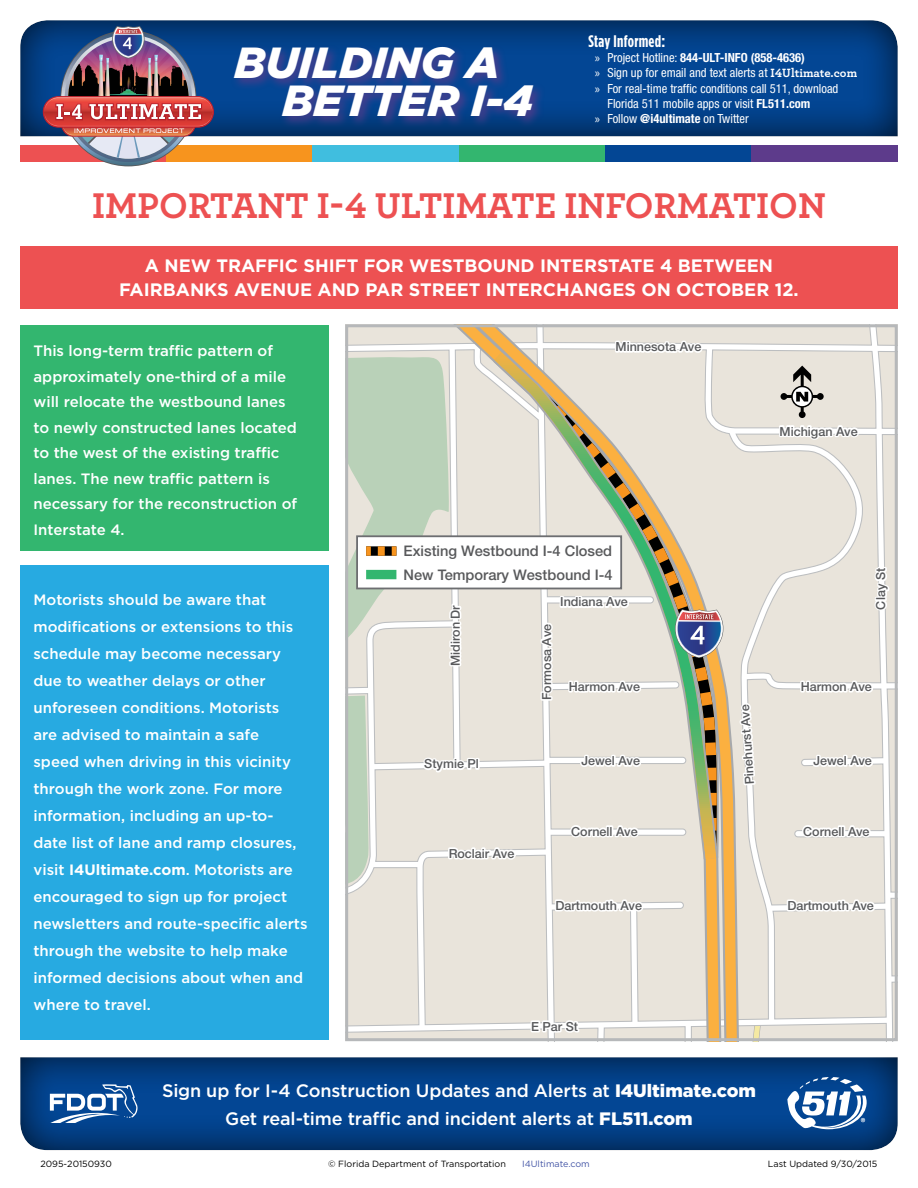
<style>
.page{position:relative;width:918px;height:1188px;background:#fff}
.page>*{position:absolute;margin:0;border:0;box-sizing:border-box;transform-origin:0 0}
.t1{font:italic 900 43.5px/37.5px "Gotham";color:#fff}
.Alert_Header{font:700 37.5px "Archer";color:#ed5152}
.Page_Subheader{font:500 18px "Gotham";letter-spacing:-.01em;color:#fff}
.Alert_Bar{font:700 18px/24px "Gotham";color:#fff;text-align:center}
.t2{font:700 16.8px "Gotham Condensed";letter-spacing:.015em;color:#fff}
.Alert_Bar-2{font:500 15px/27px "Gotham";color:#fff}
.t3{font:500 14.7px/23.9px "Helvetica Neue";color:#58595b}
.t4{font:500 12.6px "Helvetica Neue";color:#58595b}
.t5{font:condensed 12.6px/15px "Helvetica Neue LT Std";color:#fff}
.t6{font:700 condensed 12.6px "Helvetica Neue LT Std";color:#fff}
.t7{font:9px "Gotham";color:#000}
.t8{font:9px "Gotham";color:#4456a6}
.s1{font-family:"Myriad Pro";font-weight:400;font-stretch:normal}
.s2{font-weight:400}
.s3{font-family:"Myriad Pro";font-stretch:normal}
.s4{font-family:"Archer";font-weight:700;font-stretch:normal}
.s5{font-weight:700}
.s6{font-weight:900}
</style>
<div class="page">
<div style="left:20px;top:20px;width:878px;height:118px;background:#000;opacity:.75"></div>
<div style="left:231px;top:44px;width:315px;height:85px;background:#5d3b8b;opacity:.75"></div>
<div style="left:20px;top:145px;width:146px;height:17px;background:#ed5152"></div>
<div style="left:166px;top:145px;width:147px;height:17px;background:#f7941e"></div>
<div style="left:313px;top:145px;width:146px;height:17px;background:#40bedf"></div>
<div style="left:459px;top:145px;width:146px;height:17px;background:#33b66f"></div>
<div style="left:605px;top:145px;width:146px;height:17px;background:#034694"></div>
<div style="left:751px;top:145px;width:147px;height:17px;background:#5d3b8b"></div>
<img style="left:44px;top:24px;width:168px;height:142px">
<div style="left:19px;top:1056px;width:880px;height:96px;background:#000;opacity:.75"></div>
<svg style="left:787px;top:1077px;width:80px;height:52px"></svg>
<svg style="left:50px;top:1084px;width:88px;height:39px"></svg>
<svg style="left:349px;top:328px;width:545px;height:709px;background:#e7e4dc"></svg>
<svg style="left:380px;top:328px;width:363px;height:709px;background:#e8dfd1"></svg>
<svg style="left:478px;top:336px;width:248px;height:537px;background:#e8d7bb"></svg>
<svg style="left:483px;top:341px;width:238px;height:528px;background:#e5dbcc"></svg>
<svg style="left:495px;top:352px;width:221px;height:507px;background:#e1dcce"></svg>
<div style="left:357px;top:536px;width:264px;height:52px;background:#fff"></div>
<div style="left:356px;top:535px;width:266px;height:54px;border:2px solid #6d6e71"></div>
<svg style="left:422px;top:756px;width:57px;height:30px"></svg>
<div style="left:475px;top:758px;width:5px;height:12px;border:3px solid #fff"></div>
<svg style="left:446px;top:832px;width:72px;height:48px"></svg>
<svg style="left:579px;top:735px;width:64px;height:55px"></svg>
<svg style="left:569px;top:810px;width:72px;height:48px"></svg>
<svg style="left:553px;top:884px;width:93px;height:48px"></svg>
<svg style="left:799px;top:665px;width:76px;height:48px"></svg>
<svg style="left:810px;top:735px;width:65px;height:55px"></svg>
<svg style="left:801px;top:810px;width:72px;height:48px"></svg>
<svg style="left:785px;top:884px;width:92px;height:48px"></svg>
<svg style="left:529px;top:1019px;width:52px;height:18px"></svg>
<svg style="left:526px;top:328px;width:199px;height:385px;background:#dad6c6"></svg>
<svg style="left:873px;top:565px;width:18px;height:47px"></svg>
<svg style="left:349px;top:352px;width:114px;height:337px"></svg>
<svg style="left:738px;top:680px;width:19px;height:189px"></svg>
<div style="left:345px;top:324px;width:553px;height:717px;border:3px solid #b6b8ba"></div>
<div style="left:20px;top:246px;width:878px;height:62px;background:#ed5152"></div>
<svg style="left:777px;top:366px;width:84px;height:88px"></svg>
<div style="left:20px;top:325px;width:309px;height:226px;background:#33b66f"></div>
<div style="left:20px;top:566px;width:309px;height:474px;background:#27aae1"></div>
<h1 class="t1" style="left:283px;top:44px;width:252px;text-indent:-48px">BUILDING A<br>BETTER I-4</h1>
<p class="t2" style="left:589px;top:32px;width:78px">Stay Informed:</p>
<p class="t6" style="left:595px;top:50px;width:212px"><span class="s1">»</span> <span class="s2">Project Hotline:</span> 844-ULT-INFO (858-4636)</p>
<p class="t5" style="left:595px;top:65px;width:264px"><span class="s3">»</span> Sign up for email and text alerts at <span class="s4">I4Ultimate.com</span></p>
<p class="t5" style="left:607px;top:81px;width:233px;text-indent:-13px"><span class="s3">»</span> For real-time traffic conditions call 511, download<br>Florida 511 mobile apps or visit <span class="s5">FL511.com</span></p>
<p class="t5" style="left:595px;top:111px;width:155px"><span class="s3">»</span> Follow <span class="s5">@i4ultimate</span> on Twitter</p>
<p class="Alert_Header" style="left:92px;top:176px;width:735px">IMPORTANT I-4 ULTIMATE INFORMATION</p>
<p class="Alert_Bar" style="left:119px;top:254px;width:681px">A NEW TRAFFIC SHIFT FOR WESTBOUND INTERSTATE 4 BETWEEN<br>FAIRBANKS AVENUE AND PAR STREET INTERCHANGES ON OCTOBER 12.</p>
<p class="Alert_Bar-2" style="left:33px;top:338px;width:265px;line-height:25.5px">This long-term traffic pattern of approximately one-third of a mile will relocate the westbound lanes to newly constructed lanes located to the west of the existing traffic lanes. The new traffic pattern is necessary for the reconstruction of<br>Interstate 4.</p>
<p class="Alert_Bar-2" style="left:33px;top:586px;width:276px">Motorists should be aware that modifications or extensions to this schedule may become necessary due to weather delays or other unforeseen conditions. Motorists<br>are advised to maintain a safe speed when driving in this vicinity through the work zone. For more information, including an up-to&shy;date list of lane and ramp closures, visit <span class="s5">I4Ultimate.com</span>. Motorists are encouraged to sign up for project newsletters and route-specific alerts through the website to help make informed decisions about when and where to travel.</p>
<p class="t4" style="left:616px;top:339px;width:87px">Minnesota Ave</p>
<p class="t3" style="left:404px;top:539px;width:211px">Existing Westbound I-4 Closed<br>New Temporary Westbound I-4</p>
<p class="t4" style="left:448px;top:666px;width:62px;rotate:-90deg">Midiron Dr</p>
<p class="t4" style="left:424px;top:756px;width:56px">Stymie Pl</p>
<p class="t4" style="left:449px;top:846px;width:67px">Roclair Ave</p>
<p class="t4" style="left:539px;top:700px;width:78px;rotate:-90deg">Formosa Ave</p>
<p class="t4" style="left:560px;top:594px;width:69px">Indiana Ave</p>
<p class="t4" style="left:569px;top:679px;width:73px">Harmon Ave</p>
<p class="t4" style="left:581px;top:753px;width:60px">Jewel Ave</p>
<p class="t4" style="left:571px;top:824px;width:68px">Cornell Ave</p>
<p class="t4" style="left:555px;top:898px;width:88px">Dartmouth Ave</p>
<p class="t4" style="left:531px;top:1019px;width:48px">E Par St</p>
<p class="t4" style="left:742px;top:785px;width:82px;rotate:-94deg">Pinehurst Ave</p>
<p class="Page_Subheader" style="left:162px;top:1079px;width:595px">Sign up for I-4 Construction Updates and Alerts at <span class="s6">I4Ultimate.com</span></p>
<p class="Page_Subheader" style="left:225px;top:1106px;width:469px">Get real-time traffic and incident alerts at <span class="s6">FL511.com</span></p>
<p class="t4" style="left:780px;top:424px;width:80px">Michigan Ave</p>
<p class="t4" style="left:873px;top:610px;width:43px;rotate:-90deg">Clay St</p>
<p class="t4" style="left:801px;top:679px;width:73px">Harmon Ave</p>
<p class="t4" style="left:813px;top:753px;width:60px">Jewel Ave</p>
<p class="t4" style="left:803px;top:824px;width:68px">Cornell Ave</p>
<p class="t4" style="left:787px;top:898px;width:88px">Dartmouth Ave</p>
<p class="t7" style="left:40px;top:1158px;width:73px">2095-20150930</p>
<p class="t7" style="left:328px;top:1158px;width:179px">© Florida Department of Transportation</p>
<p class="t8" style="left:522px;top:1158px;width:69px">I4Ultimate.com</p>
<p class="t7" style="left:768px;top:1158px;width:111px">Last Updated 9/30/2015</p>
</div>
